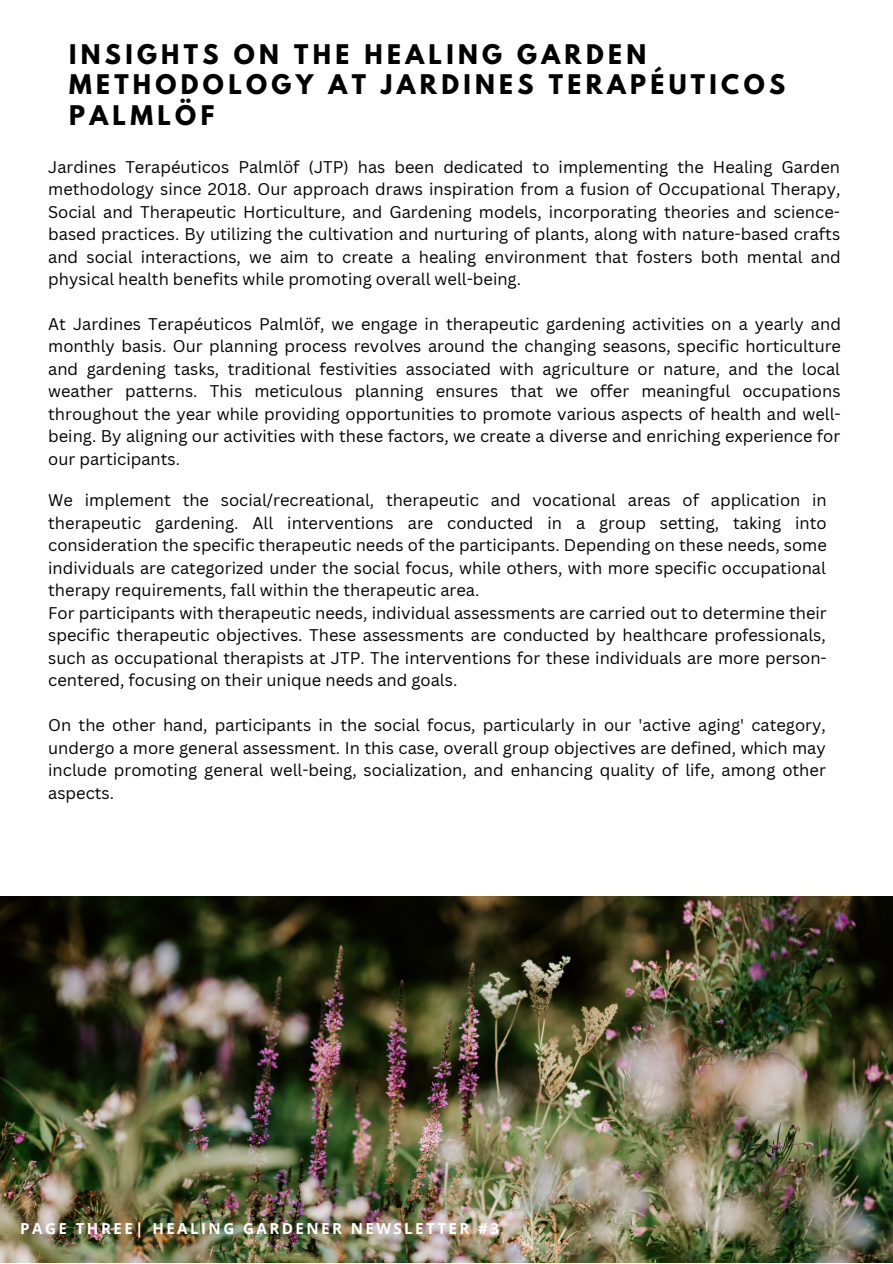
<style>
.page{position:relative;width:893px;height:1264px;background:#fff}
.page>*{position:absolute;margin:0;border:0;box-sizing:border-box;transform-origin:0 0}
.t1{font:700 24px/30.3px "League Spartan";letter-spacing:.18em;color:#000}
.t2{font:16.5px/22.5px "Canva Sans";color:#000;text-align:justify}
.t3{font:700 15.15px "Open Sans";letter-spacing:.16em;color:#fff}
</style>
<div class="page">
<img style="left:0;top:896px;width:892px;height:366px">
<p class="t1" style="left:69px;top:42px;width:717px">INSIGHTS ON THE HEALING GARDEN<br>METHODOLOGY AT JARDINES TERAPÉUTICOS<br>PALMLÖF</p>
<p class="t2" style="left:48px;top:155px;width:794px">Jardines Terapéuticos Palmlöf (JTP) has been dedicated to implementing the Healing Garden methodology since 2018. Our approach draws inspiration from a fusion of Occupational Therapy, Social and Therapeutic Horticulture, and Gardening models, incorporating theories and science&shy;based practices. By utilizing the cultivation and nurturing of plants, along with nature-based crafts and social interactions, we aim to create a healing environment that fosters both mental and physical health benefits while promoting overall well-being.</p>
<p class="t2" style="left:48px;top:312px;width:794px">At Jardines Terapéuticos Palmlöf, we engage in therapeutic gardening activities on a yearly and monthly basis. Our planning process revolves around the changing seasons, specific horticulture and gardening tasks, traditional festivities associated with agriculture or nature, and the local weather patterns. This meticulous planning ensures that we offer meaningful occupations throughout the year while providing opportunities to promote various aspects of health and well&shy;being. By aligning our activities with these factors, we create a diverse and enriching experience for our participants.</p>
<p class="t2" style="left:48px;top:489px;width:780px">We implement the social/recreational, therapeutic and vocational areas of application in therapeutic gardening. All interventions are conducted in a group setting, taking into consideration the specific therapeutic needs of the participants. Depending on these needs, some individuals are categorized under the social focus, while others, with more specific occupational therapy requirements, fall within the therapeutic area.</p>
<p class="t2" style="left:48px;top:601px;width:780px">For participants with therapeutic needs, individual assessments are carried out to determine their specific therapeutic objectives. These assessments are conducted by healthcare professionals, such as occupational therapists at JTP. The interventions for these individuals are more person&shy;centered, focusing on their unique needs and goals.</p>
<p class="t2" style="left:48px;top:713px;width:779px">On the other hand, participants in the social focus, particularly in our 'active aging' category, undergo a more general assessment. In this case, overall group objectives are defined, which may include promoting general well-being, socialization, and enhancing quality of life, among other aspects.</p>
<p class="t3" style="left:20px;top:1218px;width:480px">PAGE THREE| HEALING GARDENER NEWSLETTER #3</p>
</div>
